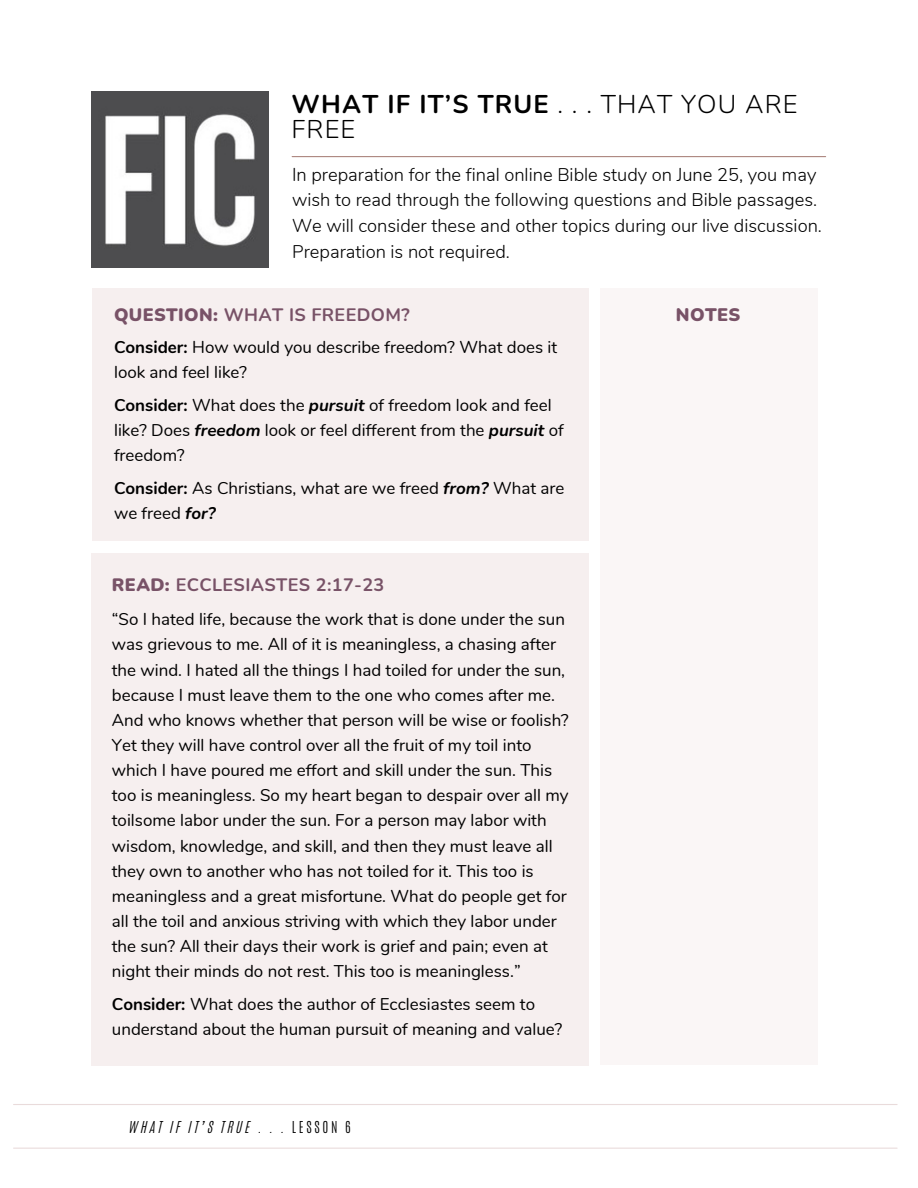
<style>
.page{position:relative;width:918px;height:1188px;background:#fff}
.page>*{position:absolute;margin:0;border:0;box-sizing:border-box;transform-origin:0 0}
.t1{font:300 25.65px/24.8px "Nunito";color:#000}
.t2{font:300 18.3px/25.8px "Nunito";color:#000}
.t3{font:900 18.15px "Nunito";letter-spacing:.02em;color:#785267}
.t4{font:700 18px "Nunito";letter-spacing:.02em;color:#785267}
.t5{font:16.95px/25.2px "Nunito";color:#000}
.t6{font:13.65px "CA Generated";letter-spacing:.2em;color:#000}
.s1{font-weight:700}
.s2{font-weight:900}
.s3{font-weight:700;font-style:italic}
.s4{font-family:"Antonio";font-weight:300}
</style>
<div class="page">
<hr style="left:292px;top:156px;width:534px;height:1px;background:#ad877f">
<hr style="left:14px;top:1148px;width:883px;height:1px;background:#e9dbdb">
<hr style="left:14px;top:1104px;width:883px;height:1px;background:#e9dbdb">
<img style="left:92px;top:92px;width:176px;height:176px">
<div style="left:92px;top:288px;width:497px;height:252px;background:#f2e9e9"></div>
<div style="left:92px;top:553px;width:497px;height:512px;background:#f2e9e9"></div>
<div style="left:600px;top:288px;width:218px;height:777px;background:#f8f3f3"></div>
<h1 class="t1" style="left:292px;top:93px;width:508px"><span class="s1">WHAT IF IT’S TRUE</span> . . . THAT YOU ARE<br>FREE</h1>
<p class="t2" style="left:292px;top:162px;width:531px">In preparation for the final online Bible study on June 25, you may wish to read through the following questions and Bible passages.<br>We will consider these and other topics during our live discussion.<br>Preparation is not required.</p>
<h2 class="t4" style="left:114px;top:303px;width:297px"><span class="s2">QUESTION:</span> WHAT IS FREEDOM?</h2>
<h3 class="t5" style="left:114px;top:335px;width:445px"><span class="s1">Consider:</span> How would you describe freedom? What does it look and feel like?</h3>
<h3 class="t5" style="left:114px;top:393px;width:451px"><span class="s1">Consider:</span> What does the <span class="s3">pursuit</span> of freedom look and feel like? Does <span class="s3">freedom</span> look or feel different from the <span class="s3">pursuit</span> of freedom?</h3>
<h3 class="t5" style="left:114px;top:476px;width:452px"><span class="s1">Consider:</span> As Christians, what are we freed <span class="s3">from?</span> What are we freed <span class="s3">for?</span></h3>
<h3 class="t4" style="left:112px;top:573px;width:274px"><span class="s2">READ:</span> ECCLESIASTES 2:17-23</h3>
<h3 class="t5" style="left:112px;top:607px;width:458px">“So I hated life, because the work that is done under the sun was grievous to me. All of it is meaningless, a chasing after the wind. I hated all the things I had toiled for under the sun, because I must leave them to the one who comes after me.<br>And who knows whether that person will be wise or foolish?<br>Yet they will have control over all the fruit of my toil into which I have poured me effort and skill under the sun. This too is meaningless. So my heart began to despair over all my toilsome labor under the sun. For a person may labor with wisdom, knowledge, and skill, and then they must leave all they own to another who has not toiled for it. This too is meaningless and a great misfortune. What do people get for all the toil and anxious striving with which they labor under the sun? All their days their work is grief and pain; even at night their minds do not rest. This too is meaningless.”</h3>
<h2 class="t5" style="left:112px;top:992px;width:452px"><span class="s1">Consider:</span> What does the author of Ecclesiastes seem to understand about the human pursuit of meaning and value?</h2>
<h2 class="t6" style="left:129px;top:1117px;width:223px">WHAT IF IT’S TRUE . . . <span class="s4">LESSON 6</span></h2>
<p class="t3" style="left:676px;top:303px;width:66px">NOTES</p>
</div>
